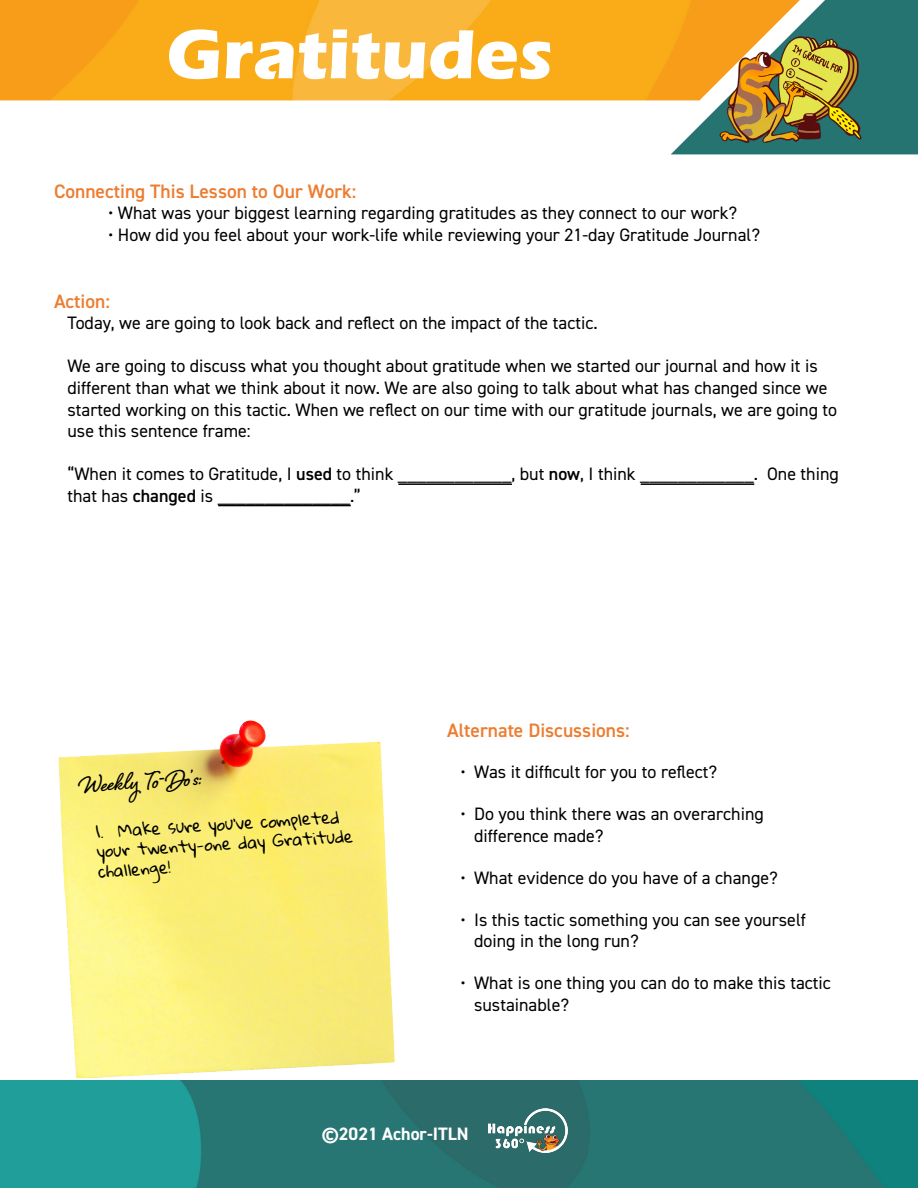
<style>
.page{position:relative;width:918px;height:1188px;background:#fff}
.page>*{position:absolute;margin:0;border:0;box-sizing:border-box;transform-origin:0 0}
.t1{font:700 72px "Eras ITC";color:#fff}
.t2{font:700 30px "Shelby";color:#000}
.t3{font:600 19.5px "DIN2014";color:#ed7d31}
.t4{font:18px/21.6px "DIN2014";color:#000}
.t5{font:700 18px "DIN2014";color:#fff}
.t6{font:16.5px/20.2px "Gloria Hallelujah";color:#000}
.s1{font-weight:600}
</style>
<div class="page">
<img style="left:0;top:1080px;width:918px;height:108px">
<img style="left:0;top:0;width:671px;height:100px">
<img style="left:671px;top:0;width:247px;height:154px">
<img style="left:489px;top:1108px;width:79px;height:44px">
<img style="left:719px;top:18px;width:143px;height:137px">
<img style="left:54px;top:720px;width:353px;height:386px">
<hr style="left:218px;top:505px;width:133px;height:1px;background:#000">
<hr style="left:398px;top:483px;width:114px;height:2px;background:#000">
<hr style="left:641px;top:483px;width:113px;height:2px;background:#000">
<h1 class="t1" style="left:166px;top:13px;width:388px">Gratitudes</h1>
<p class="t3" style="left:54px;top:178px;width:304px">Connecting This Lesson to Our Work:</p>
<p class="t4" style="left:108px;top:202px;width:631px">• What was your biggest learning regarding gratitudes as they connect to our work?</p>
<p class="t4" style="left:108px;top:224px;width:654px">• How did you feel about your work-life while reviewing your 21-day Gratitude Journal?</p>
<p class="t3" style="left:54px;top:288px;width:57px">Action:</p>
<p class="t4" style="left:68px;top:312px;width:532px">Today, we are going to look back and reflect on the impact of the tactic.</p>
<p class="t4" style="left:68px;top:355px;width:771px">We are going to discuss what you thought about gratitude when we started our journal and how it is different than what we think about it now. We are also going to talk about what has changed since we started working on this tactic. When we reflect on our time with our gratitude journals, we are going to use this sentence frame:</p>
<p class="t4" style="left:68px;top:463px;width:773px">“When it comes to Gratitude, I <span class="s1">used</span> to think ____________, but <span class="s1">now</span>, I think ____________. One thing that has <span class="s1">changed</span> is ______________.”</p>
<h2 class="t2" style="left:78px;top:765px;width:123px;rotate:-4deg">Weekly To-Do’s:</h2>
<p class="t6" style="left:96px;top:821px;width:258px;rotate:-3deg">1. Make sure you’ve completed your twenty-one day Gratitude challenge!</p>
<p class="t3" style="left:447px;top:717px;width:184px">Alternate Discussions:</p>
<p class="t4" style="left:461px;top:761px;width:258px">• Was it difficult for you to reflect?</p>
<p class="t4" style="left:474px;top:803px;width:291px;text-indent:-14px">• Do you think there was an overarching difference made?</p>
<p class="t4" style="left:461px;top:866px;width:319px">• What evidence do you have of a change?</p>
<p class="t4" style="left:474px;top:908px;width:333px;text-indent:-14px">• Is this tactic something you can see yourself doing in the long run?</p>
<p class="t4" style="left:474px;top:972px;width:358px;text-indent:-14px">• What is one thing you can do to make this tactic sustainable?</p>
<p class="t5" style="left:322px;top:1122px;width:148px">©2021 Achor-ITLN</p>
</div>
